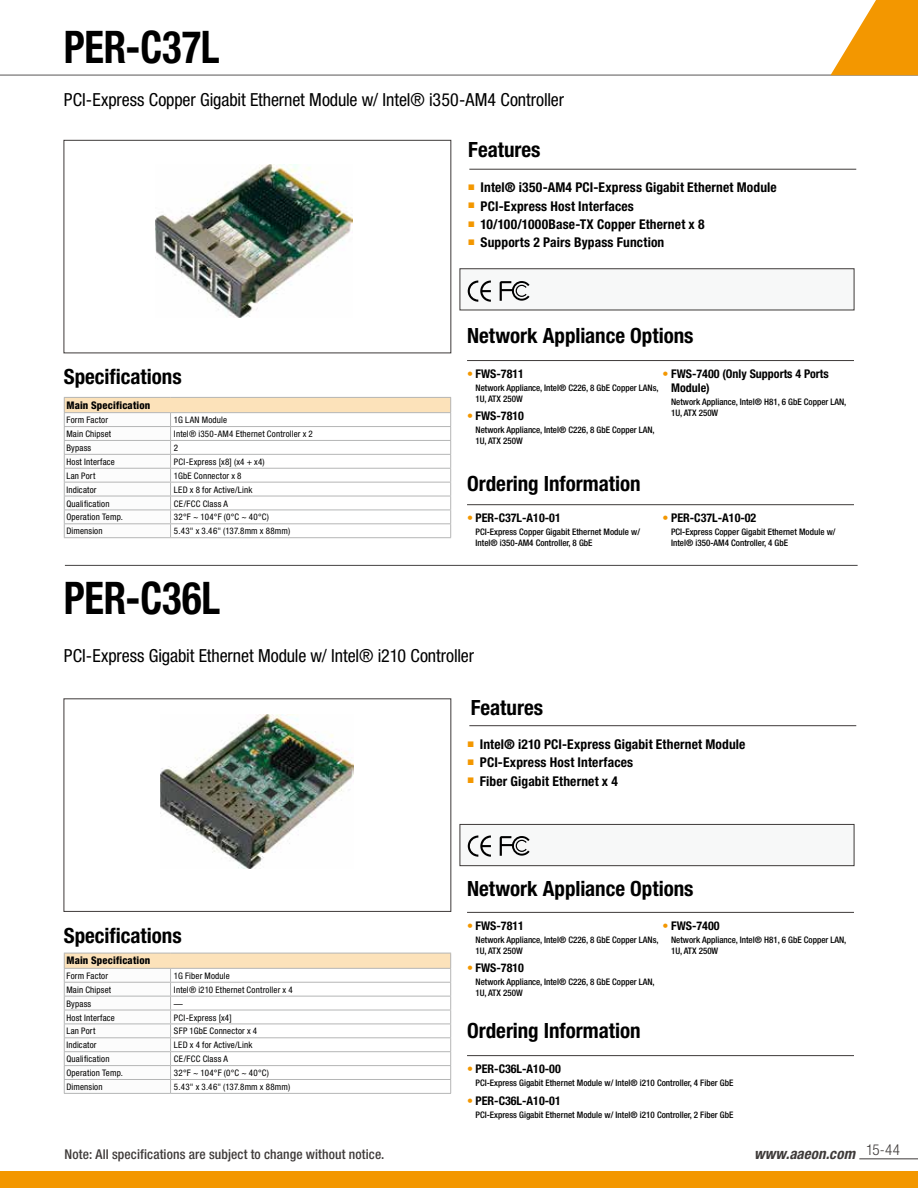
<style>
.page{position:relative;width:918px;height:1188px;background:#fff}
.page>*{position:absolute;margin:0;border:0;box-sizing:border-box;transform-origin:0 0}
.t1{font:700 condensed 45px "Helvetica Neue";letter-spacing:-.005em;color:#000;scale:.9 1}
.t2{font:700 condensed 21px "Helvetica Neue";color:#000}
.t3{font:condensed 18px "Helvetica Neue";letter-spacing:-.005em;color:#000}
.t4{font:italic 700 condensed 15px "Helvetica Neue";letter-spacing:.005em;color:#3e3a39}
.t5{font:700 condensed 13.5px "Helvetica Neue";letter-spacing:.01em;color:#000}
.t6{font:500 condensed 13.5px "Helvetica Neue";letter-spacing:.01em;color:#3e3a39}
.t7{font:700 condensed 12px/14.4px "Helvetica Neue";color:#000}
.t8{font:800 condensed 10.5px "Helvetica Neue";letter-spacing:.02em;color:#000}
.t9{font:500 condensed 9px/10.8px "Helvetica Neue";color:#000}
.t10{font:condensed 9px "Helvetica Neue";letter-spacing:.02em;color:#000}
.s1{color:#f39700}
</style>
<div class="page">
<hr style="left:0;top:75px;width:918px;height:1px;background:#595757">
<hr style="left:859px;top:1158px;width:59px;height:1px;background:#3e3a39">
<svg style="left:830px;top:0;width:88px;height:75px"></svg>
<div style="left:0;top:1172px;width:918px;height:16px;background:#f39700"></div>
<div style="left:460px;top:268px;width:394px;height:42px;background:#f7f8f8;border:1px solid #3e3a39"></div>
<div style="left:460px;top:824px;width:394px;height:42px;background:#f7f8f8;border:1px solid #3e3a39"></div>
<div style="left:64px;top:140px;width:387px;height:213px;border:1px solid #3e3a39"></div>
<hr style="left:65px;top:565px;width:793px;height:1px;background:#595757">
<div style="left:64px;top:698px;width:387px;height:214px;border:1px solid #3e3a39"></div>
<hr style="left:64px;top:397px;width:107px;height:1px;background:#b5b6b6">
<hr style="left:171px;top:397px;width:280px;height:1px;background:#b5b6b6">
<svg style="left:64px;top:398px;width:387px;height:140px"></svg>
<hr style="left:64px;top:412px;width:106px;height:1px;background:#b5b6b6">
<hr style="left:170px;top:412px;width:281px;height:1px;background:#b5b6b6">
<svg style="left:468px;top:280px;width:23px;height:22px"></svg>
<svg style="left:500px;top:281px;width:30px;height:20px"></svg>
<img style="left:155px;top:165px;width:198px;height:152px">
<hr style="left:469px;top:169px;width:387px;height:1px;background:#3e3a39">
<hr style="left:467px;top:360px;width:387px;height:1px;background:#3e3a39">
<hr style="left:467px;top:504px;width:387px;height:1px;background:#3e3a39">
<hr style="left:64px;top:1093px;width:106px;height:1px;background:#b5b6b6">
<hr style="left:170px;top:1093px;width:281px;height:1px;background:#b5b6b6">
<hr style="left:64px;top:953px;width:107px;height:1px;background:#b5b6b6">
<hr style="left:171px;top:953px;width:280px;height:1px;background:#b5b6b6">
<svg style="left:64px;top:954px;width:387px;height:139px"></svg>
<hr style="left:64px;top:968px;width:106px;height:1px;background:#b5b6b6">
<hr style="left:170px;top:968px;width:281px;height:1px;background:#b5b6b6">
<svg style="left:468px;top:835px;width:23px;height:22px"></svg>
<svg style="left:500px;top:836px;width:30px;height:20px"></svg>
<img style="left:160px;top:715px;width:193px;height:154px">
<hr style="left:469px;top:725px;width:387px;height:1px;background:#3e3a39">
<hr style="left:467px;top:912px;width:387px;height:1px;background:#3e3a39">
<hr style="left:467px;top:1055px;width:387px;height:1px;background:#3e3a39">
<h1 class="t1" style="left:64px;top:20px;width:175px">PER-C37L</h1>
<h3 class="t3" style="left:64px;top:89px;width:502px">PCI-Express Copper Gigabit Ethernet Module w/ Intel® i350-AM4 Controller</h3>
<h2 class="t2" style="left:468px;top:136px;width:74px">Features</h2>
<h3 class="t5" style="left:468px;top:179px;width:311px"><sup>■</sup> Intel® i350-AM4 PCI-Express Gigabit Ethernet Module</h3>
<h3 class="t5" style="left:468px;top:198px;width:168px"><sup>■</sup> PCI-Express Host Interfaces</h3>
<h3 class="t5" style="left:468px;top:216px;width:238px"><sup>■</sup> 10/100/1000Base-TX Copper Ethernet x 8</h3>
<h3 class="t5" style="left:468px;top:234px;width:198px"><sup>■</sup> Supports 2 Pairs Bypass Function</h3>
<h2 class="t2" style="left:64px;top:364px;width:119px">Specifications</h2>
<p class="t8" style="left:66px;top:398px;width:86px">Main Specification</p>
<p class="t10" style="left:66px;top:415px;width:43px">Form Factor</p>
<p class="t10" style="left:174px;top:415px;width:55px">1G LAN Module</p>
<p class="t10" style="left:66px;top:429px;width:46px">Main Chipset</p>
<p class="t10" style="left:174px;top:429px;width:140px">Intel® i350-AM4 Ethernet Controller x 2</p>
<p class="t10" style="left:66px;top:443px;width:26px">Bypass</p>
<p class="t10" style="left:174px;top:443px;width:6px">2</p>
<p class="t10" style="left:66px;top:456px;width:50px">Host Interface</p>
<p class="t10" style="left:174px;top:456px;width:92px">PCI-Express [x8] (x4 + x4)</p>
<p class="t10" style="left:66px;top:470px;width:31px">Lan Port</p>
<p class="t10" style="left:174px;top:470px;width:69px">1GbE Connector x 8</p>
<p class="t10" style="left:66px;top:484px;width:32px">Indicator</p>
<p class="t10" style="left:174px;top:484px;width:80px">LED x 8 for Active/Link</p>
<p class="t10" style="left:66px;top:498px;width:45px">Qualification</p>
<p class="t10" style="left:174px;top:498px;width:56px">CE/FCC Class A</p>
<p class="t10" style="left:66px;top:512px;width:58px">Operation Temp.</p>
<p class="t10" style="left:174px;top:512px;width:97px">32°F ~ 104°F (0°C ~ 40°C)</p>
<p class="t10" style="left:66px;top:526px;width:38px">Dimension</p>
<p class="t10" style="left:174px;top:526px;width:118px">5.43" x 3.46" (137.8mm x 88mm)</p>
<h1 class="t1" style="left:64px;top:571px;width:175px">PER-C36L</h1>
<h2 class="t2" style="left:467px;top:323px;width:228px">Network Appliance Options</h2>
<h3 class="t7" style="left:467px;top:366px;width:58px"><span class="s1">•</span> FWS-7811</h3>
<p class="t9" style="left:476px;top:382px;width:185px">Network Appliance, Intel® C226, 8 GbE Copper LANs,<br>1U, ATX 250W</p>
<h3 class="t7" style="left:467px;top:409px;width:58px"><span class="s1">•</span> FWS-7810</h3>
<p class="t9" style="left:476px;top:425px;width:181px">Network Appliance, Intel® C226, 8 GbE Copper LAN,<br>1U, ATX 250W</p>
<h3 class="t7" style="left:671px;top:366px;width:159px;text-indent:-9px"><span class="s1">•</span> FWS-7400 (Only Supports 4 Ports<br>Module)</h3>
<p class="t9" style="left:671px;top:397px;width:177px">Network Appliance, Intel® H81, 6 GbE Copper LAN,<br>1U, ATX 250W</p>
<h2 class="t2" style="left:467px;top:471px;width:175px">Ordering Information</h2>
<h3 class="t7" style="left:467px;top:511px;width:95px"><span class="s1">•</span> PER-C37L-A10-01</h3>
<p class="t9" style="left:476px;top:526px;width:166px">PCI-Express Copper Gigabit Ethernet Module w/<br>Intel® i350-AM4 Controller, 8 GbE</p>
<h3 class="t7" style="left:663px;top:511px;width:95px"><span class="s1">•</span> PER-C37L-A10-02</h3>
<p class="t9" style="left:671px;top:526px;width:166px">PCI-Express Copper Gigabit Ethernet Module w/<br>Intel® i350-AM4 Controller, 4 GbE</p>
<h3 class="t3" style="left:64px;top:645px;width:412px">PCI-Express Gigabit Ethernet Module w/ Intel® i210 Controller</h3>
<h2 class="t2" style="left:471px;top:695px;width:74px">Features</h2>
<h3 class="t5" style="left:467px;top:736px;width:280px"><sup>■</sup> Intel® i210 PCI-Express Gigabit Ethernet Module</h3>
<h3 class="t5" style="left:467px;top:754px;width:168px"><sup>■</sup> PCI-Express Host Interfaces</h3>
<h3 class="t5" style="left:467px;top:773px;width:152px"><sup>■</sup> Fiber Gigabit Ethernet x 4</h3>
<h2 class="t2" style="left:64px;top:922px;width:119px">Specifications</h2>
<p class="t8" style="left:66px;top:954px;width:86px">Main Specification</p>
<p class="t10" style="left:66px;top:970px;width:43px">Form Factor</p>
<p class="t10" style="left:174px;top:970px;width:57px">1G Fiber Module</p>
<p class="t10" style="left:66px;top:984px;width:46px">Main Chipset</p>
<p class="t10" style="left:174px;top:984px;width:120px">Intel® i210 Ethernet Controller x 4</p>
<p class="t10" style="left:66px;top:998px;width:26px">Bypass</p>
<p class="t10" style="left:174px;top:998px;width:10px">—</p>
<p class="t10" style="left:66px;top:1012px;width:50px">Host Interface</p>
<p class="t10" style="left:174px;top:1012px;width:59px">PCI-Express [x4]</p>
<p class="t10" style="left:66px;top:1026px;width:31px">Lan Port</p>
<p class="t10" style="left:174px;top:1026px;width:85px">SFP 1GbE Connector x 4</p>
<p class="t10" style="left:66px;top:1040px;width:32px">Indicator</p>
<p class="t10" style="left:174px;top:1040px;width:80px">LED x 4 for Active/Link</p>
<p class="t10" style="left:66px;top:1054px;width:45px">Qualification</p>
<p class="t10" style="left:174px;top:1054px;width:56px">CE/FCC Class A</p>
<p class="t10" style="left:66px;top:1068px;width:58px">Operation Temp.</p>
<p class="t10" style="left:174px;top:1068px;width:97px">32°F ~ 104°F (0°C ~ 40°C)</p>
<p class="t10" style="left:66px;top:1082px;width:38px">Dimension</p>
<p class="t10" style="left:174px;top:1082px;width:118px">5.43" x 3.46" (137.8mm x 88mm)</p>
<h3 class="t6" style="left:65px;top:1147px;width:321px">Note: All specifications are subject to change without notice.</h3>
<h2 class="t2" style="left:467px;top:876px;width:228px">Network Appliance Options</h2>
<h3 class="t7" style="left:467px;top:918px;width:58px"><span class="s1">•</span> FWS-7811</h3>
<p class="t9" style="left:476px;top:934px;width:185px">Network Appliance, Intel® C226, 8 GbE Copper LANs,<br>1U, ATX 250W</p>
<h3 class="t7" style="left:467px;top:961px;width:58px"><span class="s1">•</span> FWS-7810</h3>
<p class="t9" style="left:476px;top:976px;width:181px">Network Appliance, Intel® C226, 8 GbE Copper LAN,<br>1U, ATX 250W</p>
<h3 class="t7" style="left:663px;top:918px;width:58px"><span class="s1">•</span> FWS-7400</h3>
<p class="t9" style="left:671px;top:934px;width:177px">Network Appliance, Intel® H81, 6 GbE Copper LAN,<br>1U, ATX 250W</p>
<h2 class="t2" style="left:467px;top:1018px;width:175px">Ordering Information</h2>
<h3 class="t7" style="left:467px;top:1061px;width:95px"><span class="s1">•</span> PER-C36L-A10-00</h3>
<p class="t9" style="left:476px;top:1077px;width:259px">PCI-Express Gigabit Ethernet Module w/ Intel® i210 Controller, 4 Fiber GbE</p>
<h3 class="t7" style="left:467px;top:1093px;width:95px"><span class="s1">•</span> PER-C36L-A10-01</h3>
<p class="t9" style="left:476px;top:1109px;width:259px">PCI-Express Gigabit Ethernet Module w/ Intel® i210 Controller, 2 Fiber GbE</p>
<h3 class="t4" style="left:754px;top:1145px;width:147px">www.aaeon.com <sup>15-44</sup></h3>
</div>
